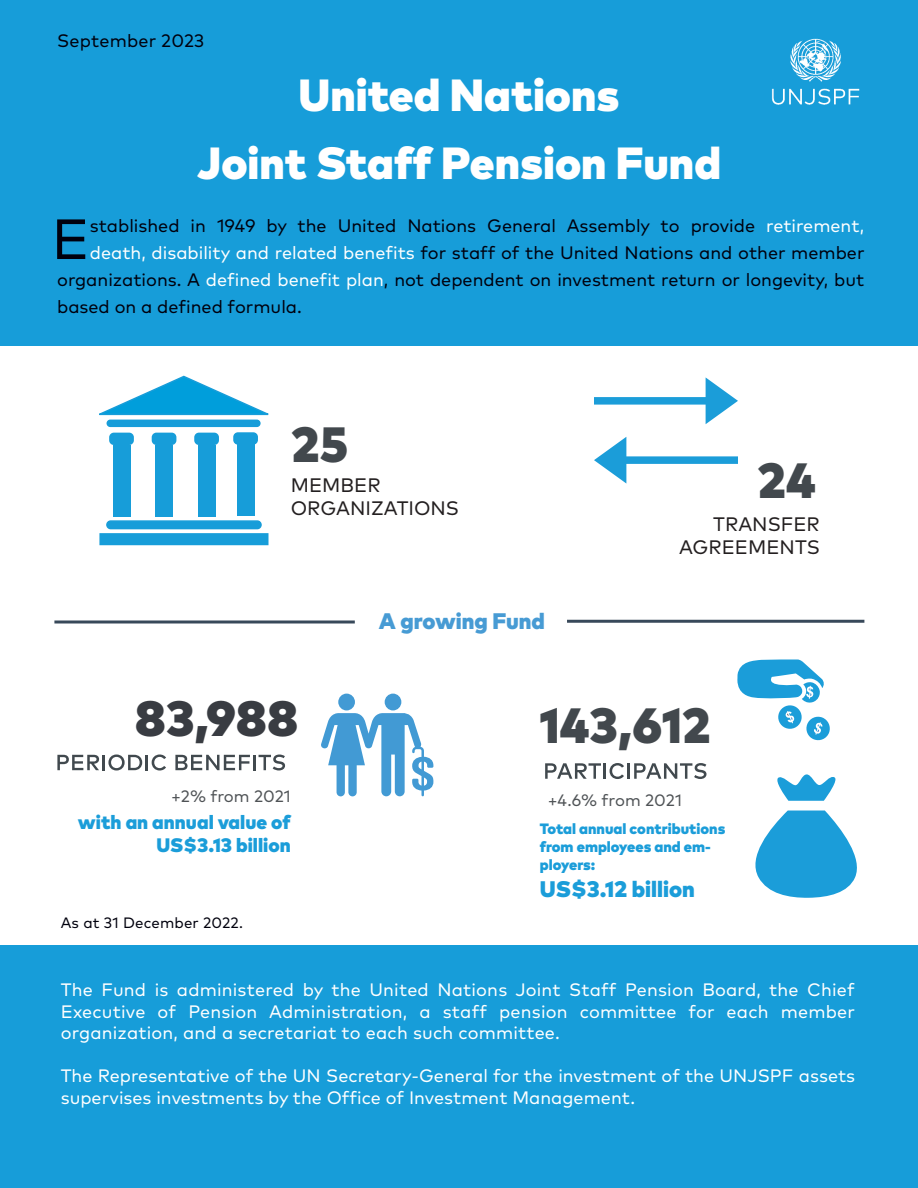
<style>
.page{position:relative;width:918px;height:1188px;background:#fff}
.page>*{position:absolute;margin:0;border:0;box-sizing:border-box;transform-origin:0 0}
.t1{font:56.55px "Mark Pro";color:#00000d}
.t2{font:900 49.5px "Mark Pro";color:#42484d}
.t3{font:900 49.5px "Mark Pro";color:#393c42}
.t4{font:900 45px "Mark Pro";color:#fff}
.t5{font:900 22.5px "Mark Pro";color:#1b9dd9}
.t6{font:900 22.5px "Mark Pro";color:#479bd4}
.t7{font:19.5px "Mark Pro";color:#231f20}
.t8{font:900 19.5px "Mark Pro";color:#1b9dd9}
.t9{font:18px/21.6px "Mark Pro";color:#fff;text-align:justify}
.t10{font:18px "Mark Pro";color:#00000d}
.t11{font:16.5px "Mark Pro";letter-spacing:-.005em;color:#4f5356}
.t12{font:900 15px/18px "Mark Pro";color:#1b9dd9}
.t13{font:15px "Mark Pro";letter-spacing:.01em;color:#00000d}
.s1{color:#fff}
</style>
<div class="page">
<div style="left:0;top:0;width:918px;height:346px;background:#179dd9"></div>
<div style="left:0;top:946px;width:918px;height:242px;background:#179dd9"></div>
<svg style="left:321px;top:694px;width:112px;height:102px"></svg>
<svg style="left:57px;top:755px;width:109px;height:16px"></svg>
<svg style="left:175px;top:755px;width:75px;height:15px"></svg>
<hr style="left:253px;top:755px;width:3px;height:15px;background:#41494e">
<svg style="left:259px;top:755px;width:26px;height:15px"></svg>
<svg style="left:545px;top:763px;width:79px;height:16px"></svg>
<hr style="left:627px;top:763px;width:3px;height:16px;background:#41494e">
<svg style="left:634px;top:763px;width:73px;height:16px"></svg>
<svg style="left:737px;top:660px;width:93px;height:81px"></svg>
<svg style="left:755px;top:811px;width:102px;height:87px"></svg>
<svg style="left:777px;top:774px;width:59px;height:27px"></svg>
<hr style="left:54px;top:621px;width:301px;height:3px;background:#38495a">
<hr style="left:567px;top:620px;width:297px;height:3px;background:#38495a">
<img style="left:771px;top:38px;width:89px;height:67px">
<div style="left:594px;top:397px;width:133px;height:8px;background:#1b9dd9"></div>
<svg style="left:706px;top:377px;width:32px;height:47px"></svg>
<div style="left:605px;top:456px;width:133px;height:8px;background:#1b9dd9"></div>
<svg style="left:594px;top:437px;width:32px;height:46px"></svg>
<svg style="left:99px;top:375px;width:170px;height:41px"></svg>
<div style="left:107px;top:420px;width:154px;height:7px;background:#179dd9;border-radius:4px"></div>
<div style="left:107px;top:521px;width:154px;height:8px;background:#179dd9;border-radius:4px"></div>
<div style="left:106px;top:520px;width:156px;height:9px;border:2px solid #179dd9;border-radius:4px"></div>
<div style="left:99px;top:533px;width:170px;height:12px;background:#179dd9;border:2px solid #179dd9"></div>
<div style="left:237px;top:445px;width:17px;height:71px;background:#179dd9"></div>
<div style="left:198px;top:445px;width:17px;height:72px;background:#179dd9"></div>
<div style="left:155px;top:445px;width:18px;height:72px;background:#179dd9"></div>
<div style="left:113px;top:445px;width:17px;height:72px;background:#179dd9"></div>
<div style="left:233px;top:432px;width:25px;height:13px;background:#179dd9;border-radius:5px"></div>
<div style="left:194px;top:433px;width:25px;height:12px;background:#179dd9;border-radius:5px"></div>
<div style="left:152px;top:433px;width:24px;height:12px;background:#179dd9;border-radius:5px"></div>
<div style="left:109px;top:433px;width:25px;height:12px;background:#179dd9;border-radius:5px"></div>
<p class="t10" style="left:57px;top:27px;width:149px">September 2023</p>
<p class="t4" style="left:298px;top:60px;width:323px">United Nations</p>
<p class="t4" style="left:197px;top:128px;width:526px">Joint Staff Pension Fund</p>
<p class="t1" style="left:52px;top:197px;width:40px">E</p>
<p class="t10" style="left:90px;top:212px;width:776px">stablished in 1949 by the United Nations General Assembly to provide <span class="s1">retirement,</span></p>
<p class="t10" style="left:90px;top:239px;width:776px"><span class="s1">death, disability and related benefits</span> for staff of the United Nations and other member</p>
<p class="t10" style="left:57px;top:266px;width:809px">organizations. A <span class="s1">defined benefit plan</span>, not dependent on investment return or longevity, but</p>
<p class="t10" style="left:57px;top:293px;width:246px">based on a defined formula.</p>
<p class="t2" style="left:291px;top:407px;width:59px">25</p>
<p class="t7" style="left:291px;top:470px;width:91px">MEMBER</p>
<p class="t7" style="left:291px;top:493px;width:170px">ORGANIZATIONS</p>
<p class="t6" style="left:379px;top:604px;width:168px">A growing Fund</p>
<p class="t2" style="left:757px;top:442px;width:60px">24</p>
<p class="t7" style="left:713px;top:509px;width:108px">TRANSFER</p>
<p class="t7" style="left:679px;top:533px;width:142px">AGREEMENTS</p>
<p class="t3" style="left:135px;top:680px;width:165px">83,988</p>
<p class="t2" style="left:540px;top:687px;width:172px">143,612</p>
<p class="t11" style="left:171px;top:784px;width:121px">+2% from 2021</p>
<p class="t11" style="left:548px;top:788px;width:136px">+4.6% from 2021</p>
<p class="t12" style="left:540px;top:819px;width:187px">Total annual contributions from employees and em&shy;ployers:</p>
<p class="t5" style="left:540px;top:872px;width:157px">US$3.12 billion</p>
<p class="t8" style="left:78px;top:807px;width:214px">with an annual value of</p>
<p class="t8" style="left:156px;top:830px;width:136px">US$3.13 billion</p>
<p class="t13" style="left:61px;top:911px;width:184px">As at 31 December 2022.</p>
<p class="t9" style="left:61px;top:977px;width:796px">The Fund is administered by the United Nations Joint Staff Pension Board, the Chief Executive of Pension Administration, a staff pension committee for each member organization, and a secretariat to each such committee.</p>
<p class="t9" style="left:61px;top:1064px;width:796px">The Representative of the UN Secretary-General for the investment of the UNJSPF assets supervises investments by the Office of Investment Management.</p>
</div>
